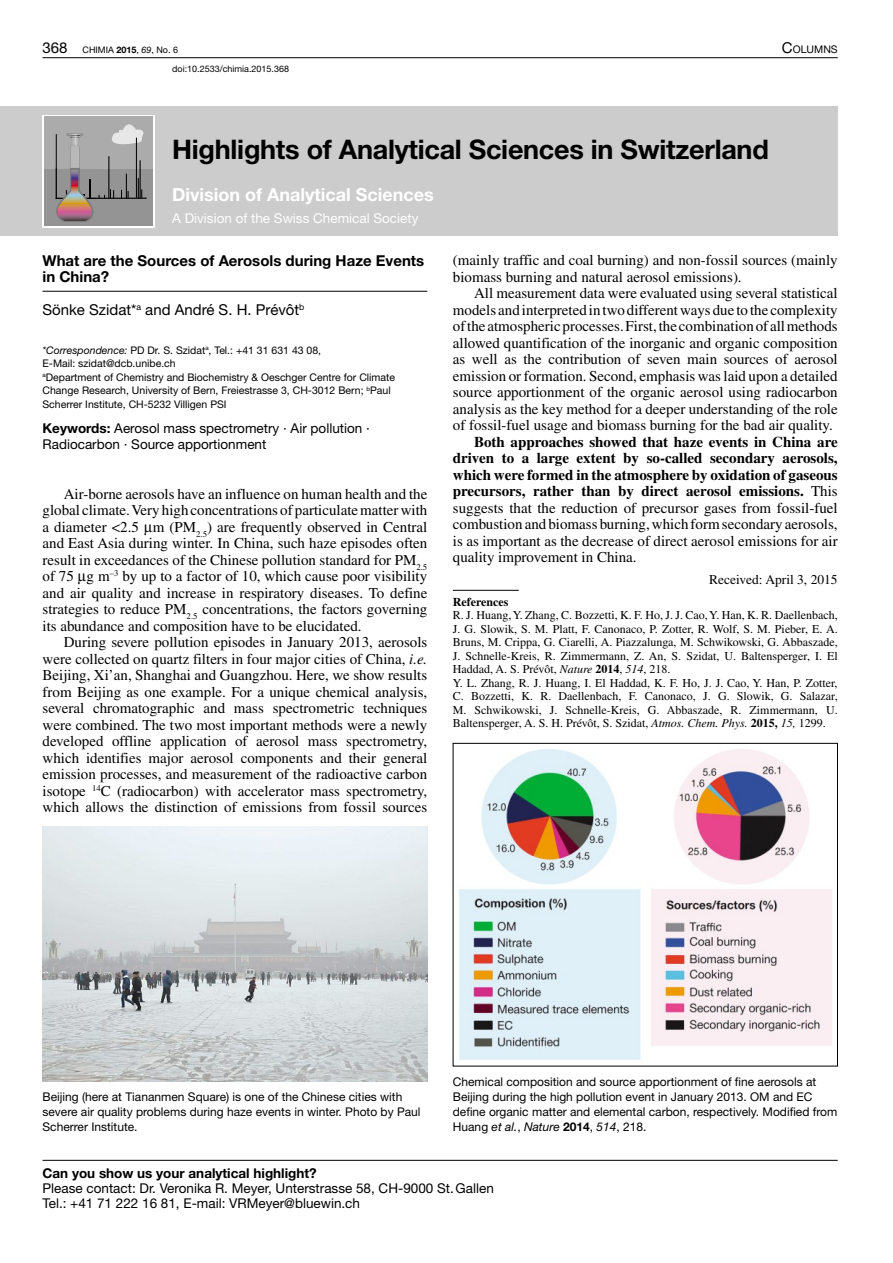
<style>
.page{position:relative;width:893px;height:1263px;background:#fff}
.page>*{position:absolute;margin:0;border:0;box-sizing:border-box;transform-origin:0 0}
.t1{font:700 27px "Helvetica Neue LT Std";letter-spacing:-.01em;color:#000}
.t2{font:700 18px "Helvetica Neue LT Std";color:#fff}
.t3{font:15px/16.5px "Times LT Std";color:#000;text-align:justify}
.t4{font:700 15px/16.5px "Helvetica Neue LT Std";color:#000}
.t5{font:15px "Helvetica Neue LT Std";color:#000}
.t6{font:13.5px/15px "Helvetica Neue LT Std";color:#000}
.t7{font:700 13.5px "Helvetica Neue LT Std";color:#000}
.t8{font:13.5px "Helvetica Neue LT Std";color:#fff}
.t9{font:13.5px "Times LT Std";color:#000}
.t10{font:12px/13.5px "Times LT Std";color:#000}
.t11{font:12px/15px "Helvetica Neue LT Std";color:#000}
.t12{font:700 12px "Times LT Std";color:#000}
.t13{font:10.5px/13.5px "Helvetica Neue LT Std";color:#000}
.t14{font:10.5px "Helvetica Neue LT Std";color:#000}
.t15{font:9px "Helvetica Neue LT Std";color:#000}
.s1{font-size:15px}
.s2{font-weight:700}
.s3{font-style:italic}
</style>
<div class="page">
<hr style="left:43px;top:57px;width:795px;height:1px;background:#000">
<div style="left:0;top:106px;width:838px;height:130px;background:#ccc"></div>
<svg style="left:43px;top:115px;width:112px;height:112px"></svg>
<hr style="left:43px;top:1160px;width:795px;height:1px;background:#000">
<div style="left:45px;top:117px;width:108px;height:52px;background:#ababab"></div>
<div style="left:45px;top:169px;width:108px;height:56px;background:#949494"></div>
<hr style="left:56px;top:198px;width:91px;height:1px;background:#000">
<svg style="left:56px;top:124px;width:90px;height:98px"></svg>
<hr style="left:43px;top:291px;width:384px;height:1px;background:#000">
<hr style="left:453px;top:590px;width:66px;height:1px;background:#000">
<img style="left:43px;top:826px;width:384px;height:255px">
<img style="left:459px;top:749px;width:373px;height:311px">
<div style="left:453px;top:743px;width:385px;height:323px;border:1px solid #000"></div>
<p class="t15" style="left:43px;top:47px;width:137px"><span class="s1">368</span> CHIMIA <span class="s2">2015</span>, <span class="s3">69</span>, No. 6</p>
<p class="t14" style="left:782px;top:43px;width:57px"><span class="s1">C</span>OLUMNS</p>
<p class="t15" style="left:172px;top:66px;width:118px">doi:10.2533/chimia.2015.368</p>
<h1 class="t1" style="left:172px;top:133px;width:598px">Highlights of Analytical Sciences in Switzerland</h1>
<p class="t2" style="left:172px;top:183px;width:263px">Division of Analytical Sciences</p>
<p class="t8" style="left:172px;top:211px;width:248px">A Division of the Swiss Chemical Society</p>
<p class="t4" style="left:43px;top:252px;width:383px">What are the Sources of Aerosols during Haze Events in China?</p>
<p class="t5" style="left:43px;top:305px;width:263px">Sönke Szidat*<sup>a</sup> and André S. H. Prévôt<sup>b</sup></p>
<p class="t13" style="left:43px;top:344px;width:354px"><span class="s3">*Correspondence:</span> PD Dr. S. Szidat<sup>a</sup>, Tel.: +41 31 631 43 08,<br>E-Mail: szidat@dcb.unibe.ch<br><sup>a</sup>Department of Chemistry and Biochemistry &amp; Oeschger Centre for Climate Change Research, University of Bern, Freiestrasse 3, CH-3012 Bern; <sup>b</sup>Paul Scherrer Institute, CH-5232 Villigen PSI</p>
<p class="t6" style="left:43px;top:421px;width:329px;line-height:16.5px"><span class="s2">Keywords:</span> Aerosol mass spectrometry · Air pollution ·<br>Radiocarbon · Source apportionment</p>
<p class="t3" style="left:43px;top:485px;width:386px;text-indent:21px">Air-borne aerosols have an influence on human health and the global climate.Very high concentrations of particulatematterwith a diameter &lt;2.5 m (PM<sub>2.5</sub>) are frequently observed in Central and East Asia during winter. In China, such haze episodes often result in exceedances of the Chinese pollution standard for PM<sub>2.5 </sub>of 75 g m<sup>–3</sup> by up to a factor of 10, which cause poor visibility and air quality and increase in respiratory diseases. To define strategies to reduce PM<sub>2.5</sub> concentrations, the factors governing its abundance and composition have to be elucidated.</p>
<p class="t3" style="left:43px;top:634px;width:386px;text-indent:21px">During severe pollution episodes in January 2013, aerosols were collected on quartz filters in four major cities of China, <span class="s3">i.e.<br></span>Beijing, Xi’an, Shanghai and Guangzhou. Here, we show results from Beijing as one example. For a unique chemical analysis, several chromatographic and mass spectrometric techniques were combined. The two most important methods were a newly developed offline application of aerosol mass spectrometry, which identifies major aerosol components and their general emission processes, and measurement of the radioactive carbon isotope <sup>14</sup>C (radiocarbon) with accelerator mass spectrometry, which allows the distinction of emissions from fossil sources</p>
<p class="t3" style="left:453px;top:252px;width:386px">(mainly traffic and coal burning) and non-fossil sources (mainly biomass burning and natural aerosol emissions).</p>
<p class="t3" style="left:453px;top:285px;width:386px;text-indent:21px">All measurement data were evaluated using several statistical models and interpreted in two differentways due to the complexity ofthe atmosphericprocesses.First,the combinationof allmethods allowed quantification of the inorganic and organic composition as well as the contribution of seven main sources of aerosol emission or formation. Second, emphasis was laid upon a detailed source apportionment of the organic aerosol using radiocarbon analysis as the key method for a deeper understanding of the role of fossil-fuel usage and biomass burning for the bad air quality.</p>
<p class="t3" style="left:453px;top:433px;width:386px;text-indent:21px"><span class="s2">Both approaches showed that haze events in China are driven to a large extent by so-called secondary aerosols, which were formed in the atmosphere by oxidation of gaseous precursors, rather than by direct aerosol emissions.</span> This suggests that the reduction of precursor gases from fossil-fuel combustion and biomass burning,which formsecondary aerosols, is as important as the decrease of direct aerosol emissions for air quality improvement in China.</p>
<p class="t9" style="left:709px;top:571px;width:130px">Received: April 3, 2015</p>
<p class="t12" style="left:453px;top:594px;width:57px">References</p>
<p class="t10" style="left:453px;top:608px;width:386px">R. J. Huang,Y. Zhang, C. Bozzetti, K. F. Ho, J. J. Cao,Y. Han, K. R. Daellenbach, J. G. Slowik, S. M. Platt, F. Canonaco, P. Zotter, R. Wolf, S. M. Pieber, E. A.<br>Bruns, M. Crippa, G. Ciarelli, A. Piazzalunga, M. Schwikowski, G. Abbaszade, J. Schnelle-Kreis, R. Zimmermann, Z. An, S. Szidat, U. Baltensperger, I. El Haddad, A. S. Prévôt, <span class="s3">Nature</span> <span class="s2">2014</span>, <span class="s3">514</span>, 218.<br>Y. L. Zhang, R. J. Huang, I. El Haddad, K. F. Ho, J. J. Cao, Y. Han, P. Zotter, C. Bozzetti, K. R. Daellenbach, F. Canonaco, J. G. Slowik, G. Salazar, M. Schwikowski, J. Schnelle-Kreis, G. Abbaszade, R. Zimmermann, U.<br>Baltensperger, A. S. H. Prévôt, S. Szidat, <span class="s3">Atmos. Chem. Phys.</span> <span class="s2">2015,</span> <span class="s3">15,</span> 1299.</p>
<p class="t11" style="left:43px;top:1090px;width:380px">Beijing (here at Tiananmen Square) is one of the Chinese cities with severe air quality problems during haze events in winter. Photo by Paul<br>Scherrer Institute.</p>
<p class="t11" style="left:453px;top:1075px;width:386px">Chemical composition and source apportionment of fine aerosols at Beijing during the high pollution event in January 2013. OM and EC define organic matter and elemental carbon, respectively. Modified from Huang <span class="s3">et al.</span>, <span class="s3">Nature</span> <span class="s2">2014</span>, <span class="s3">514</span>, 218.</p>
<p class="t7" style="left:43px;top:1164px;width:276px">Can you show us your analytical highlight?</p>
<p class="t6" style="left:43px;top:1182px;width:453px">Please contact: Dr. Veronika R. Meyer, Unterstrasse 58, CH-9000 St.Gallen<br>Tel.: +41 71 222 16 81, E-mail: VRMeyer@bluewin.ch</p>
</div>
